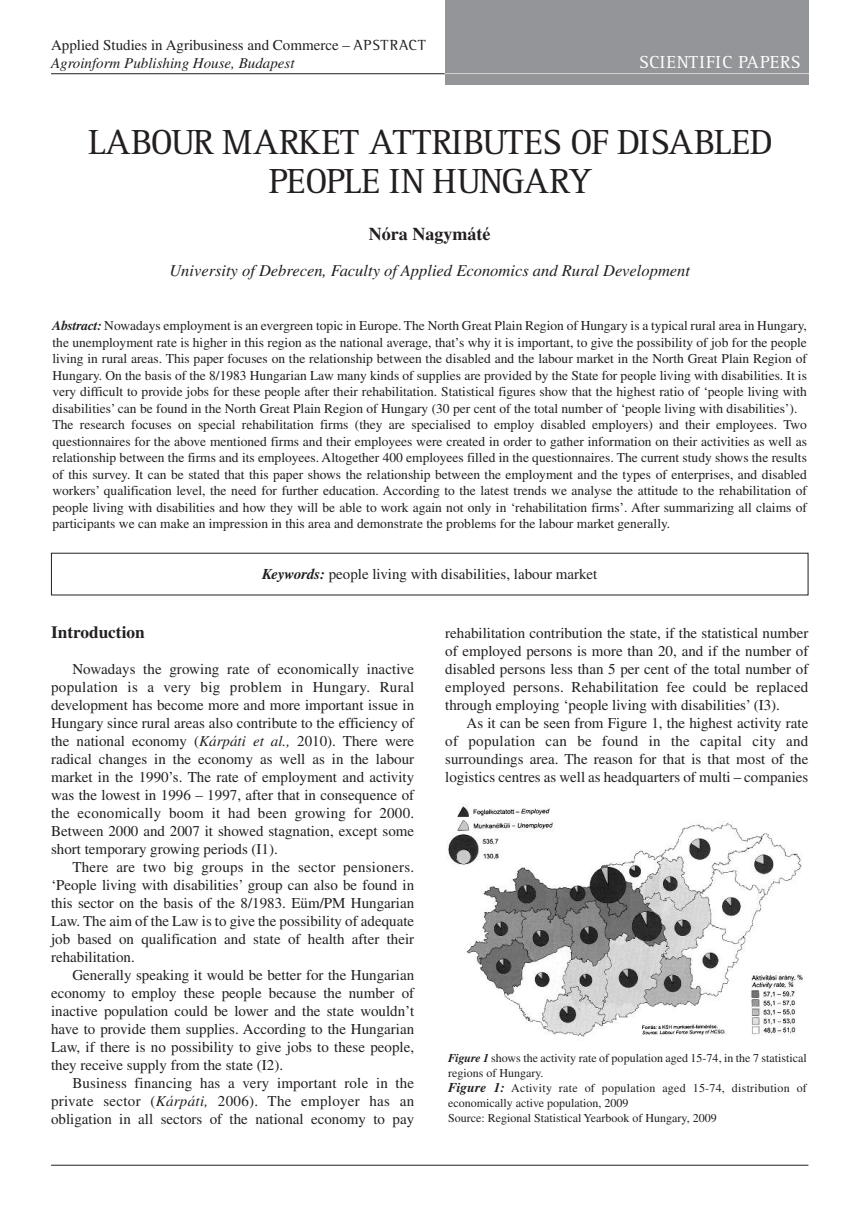
<style>
.page{position:relative;width:851px;height:1212px;background:#fff}
.page>*{position:absolute;margin:0;border:0;box-sizing:border-box;transform-origin:0 0}
.t1{font:36px/39px "Rotis Srf PFL";color:#231f20;text-align:center}
.t2{font:18px "Rotis Srf PFL";letter-spacing:.05em;color:#fff}
.t3{font:18px "Times AH Bold";color:#231f20}
.t4{font:17.25px "Times AH Bold";color:#231f20}
.t5{font:16.5px "Times AH Italic";color:#231f20}
.t6{font:15px/18px "Times AH";color:#231f20;text-align:justify}
.t7{font:15px "Times AH Italic";color:#231f20}
.t8{font:13.5px/16.5px "Times AH";color:#231f20}
.t9{font:12px/15px "Times AH";color:#231f20}
.s1{font-family:"Rotis Sm Srf PFL"}
.s2{font-family:"Times AH Bold";font-style:italic}
.s3{font-family:"Times AH Italic"}
.s4{font-family:"Times AH Bold";font-style:italic;font-size:13.5px}
</style>
<div class="page">
<div style="left:444px;top:0;width:364px;height:85px;background:#939598"></div>
<hr style="left:51px;top:73px;width:757px;height:1px;background:#231f20">
<hr style="left:444px;top:73px;width:368px;height:1px;background:#fff">
<hr style="left:51px;top:1165px;width:757px;height:1px;background:#231f20">
<img style="left:448px;top:804px;width:355px;height:233px">
<p class="t6" style="left:51px;top:36px;width:377px">Applied Studies in Agribusiness and Commerce – <span class="s1">APSTRACT</span></p>
<p class="t7" style="left:51px;top:54px;width:245px">Agroinform Publishing House, Budapest</p>
<p class="t2" style="left:639px;top:56px;width:162px">SCIENTIFIC PAPERS</p>
<h1 class="t1" style="left:88px;top:126px;width:684px">LABOUR MARKET ATTRIBUTES OF DISABLED<br>PEOPLE IN HUNGARY</h1>
<p class="t3" style="left:369px;top:223px;width:123px">Nóra Nagymáté</p>
<p class="t5" style="left:169px;top:261px;width:522px">University of Debrecen, Faculty of Applied Economics and Rural Development</p>
<p class="t8" style="left:53px;top:317px;width:755px"><span class="s2">Abstract:</span> Nowadays employment is an evergreen topic in Europe. The North Great Plain Region of Hungary is a typical rural area in Hungary, the unemployment rate is higher in this region as the national average, that’s why it is important, to give the possibility of job for the people living in rural areas. This paper focuses on the relationship between the disabled and the labour market in the North Great Plain Region of Hungary. On the basis of the 8/1983 Hungarian Law many kinds of supplies are provided by the State for people living with disabilities. It is very difficult to provide jobs for these people after their rehabilitation. Statistical figures show that the highest ratio of ‘people living with disabilities’ can be found in the North Great Plain Region of Hungary (30 per cent of the total number of ‘people living with disabilities’).<br>The research focuses on special rehabilitation firms (they are specialised to employ disabled employers) and their employees. Two questionnaires for the above mentioned firms and their employees were created in order to gather information on their activities as well as relationship between the firms and its employees. Altogether 400 employees filled in the questionnaires. The current study shows the results of this survey. It can be stated that this paper shows the relationship between the employment and the types of enterprises, and disabled workers’ qualification level, the need for further education. According to the latest trends we analyse the attitude to the rehabilitation of people living with disabilities and how they will be able to work again not only in ‘rehabilitation firms’. After summarizing all claims of participants we can make an impression in this area and demonstrate the problems for the labour market generally.</p>
<p class="t6" style="left:262px;top:564px;width:337px"><span class="s2">Keywords:</span> people living with disabilities, labour market</p>
<p class="t4" style="left:51px;top:621px;width:95px">Introduction</p>
<p class="t6" style="left:51px;top:659px;width:364px;text-indent:21px">Nowadays the growing rate of economically inactive population is a very big problem in Hungary. Rural development has become more and more important issue in Hungary since rural areas also contribute to the efficiency of the national economy (<span class="s3">Kárpáti et al.,</span> 2010). There were radical changes in the economy as well as in the labour market in the 1990’s. The rate of employment and activity was the lowest in 1996 – 1997, after that in consequence of the economically boom it had been growing for 2000.<br>Between 2000 and 2007 it showed stagnation, except some short temporary growing periods (I1).</p>
<p class="t6" style="left:51px;top:857px;width:364px;text-indent:21px">There are two big groups in the sector pensioners. ‘People living with disabilities’ group can also be found in this sector on the basis of the 8/1983. Eüm/PM Hungarian Law. The aim of the Law is to give the possibility of adequate job based on qualification and state of health after their rehabilitation.</p>
<p class="t6" style="left:51px;top:965px;width:364px;text-indent:21px">Generally speaking it would be better for the Hungarian economy to employ these people because the number of inactive population could be lower and the state wouldn’t have to provide them supplies. According to the Hungarian Law, if there is no possibility to give jobs to these people, they receive supply from the state (I2).</p>
<p class="t6" style="left:51px;top:1073px;width:364px;text-indent:21px">Business financing has a very important role in the private sector (<span class="s3">Kárpáti,</span> 2006). The employer has an obligation in all sectors of the national economy to pay</p>
<p class="t6" style="left:445px;top:623px;width:364px">rehabilitation contribution the state, if the statistical number of employed persons is more than 20, and if the number of disabled persons less than 5 per cent of the total number of employed persons. Rehabilitation fee could be replaced through employing ‘people living with disabilities’ (I3).</p>
<p class="t6" style="left:445px;top:713px;width:364px;text-indent:21px">As it can be seen from Figure 1, the highest activity rate of population can be found in the capital city and surroundings area. The reason for that is that most of the logistics centres as well as headquarters of multi – companies</p>
<p class="t9" style="left:448px;top:1050px;width:360px"><span class="s2">Figure 1</span> shows the activity rate of population aged 15-74, in the 7 statistical regions of Hungary.<br><span class="s4">Figure 1:</span> Activity rate of population aged 15-74, distribution of economically active population, 2009<br>Source: Regional Statistical Yearbook of Hungary, 2009</p>
</div>
